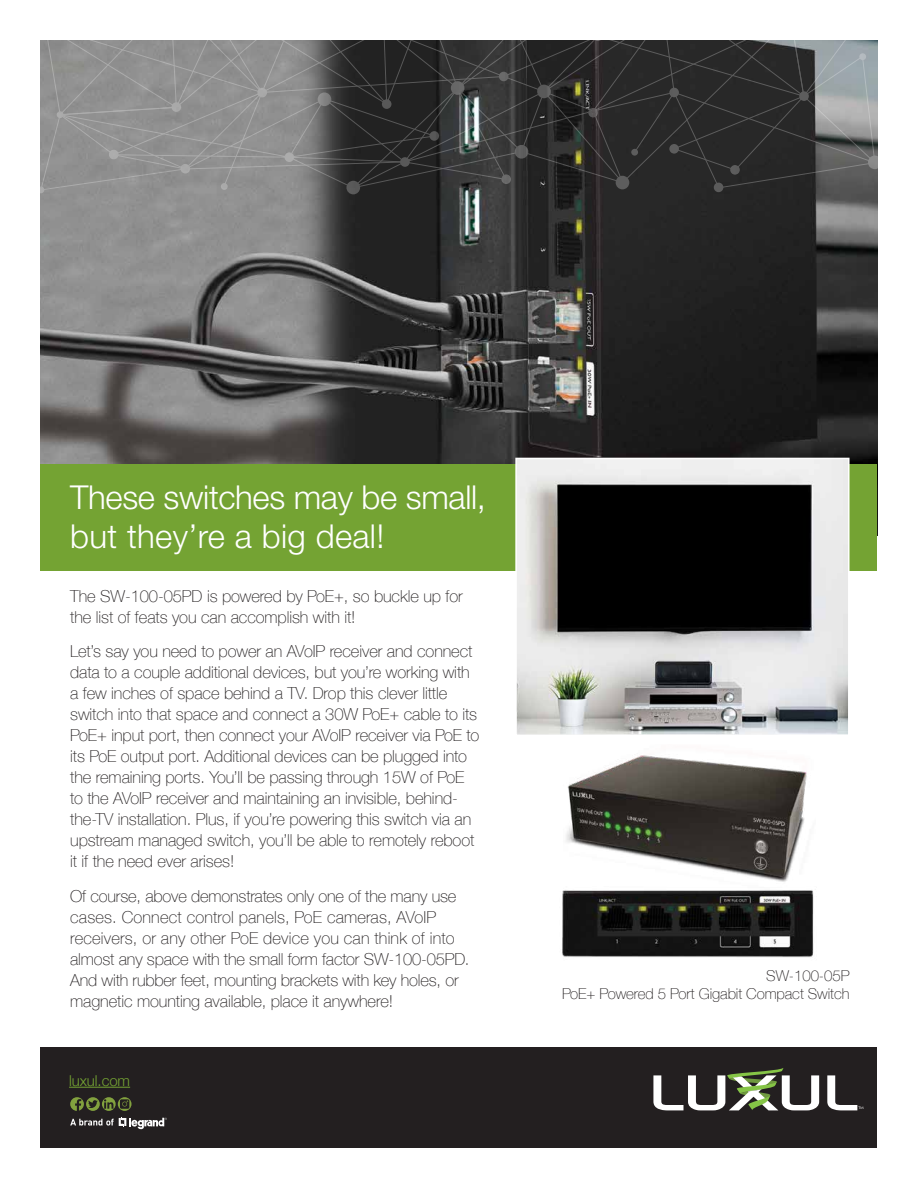
<style>
.page{position:relative;width:918px;height:1188px;background:#fff}
.page>*{position:absolute;margin:0;border:0;box-sizing:border-box;transform-origin:0 0}
.t1{font:300 33px/39.6px "Helvetica Neue LT Std";letter-spacing:-.01em;color:#fff}
.t2{font:100 16.5px/21px "Helvetica Neue";letter-spacing:-.005em;color:#231f20}
.t3{font:100 15px/18px "Helvetica Neue";letter-spacing:-.005em;color:#231f20;text-align:right}
.t4{font:300 15px "Helvetica Neue";letter-spacing:-.005em;color:#74a333}
</style>
<div class="page">
<div style="left:40px;top:1047px;width:838px;height:101px;background:#231f20"></div>
<svg style="left:653px;top:1068px;width:210px;height:42px"></svg>
<hr style="left:69px;top:1087px;width:61px;height:1px;background:#74a333">
<svg style="left:70px;top:1097px;width:62px;height:14px"></svg>
<img style="left:40px;top:193px;width:838px;height:271px">
<svg style="left:70px;top:1117px;width:97px;height:13px"></svg>
<div style="left:40px;top:464px;width:838px;height:107px;background:#74a333"></div>
<svg style="left:40px;top:40px;width:838px;height:153px;background:#565656"></svg>
<div style="left:669px;top:88px;width:10px;height:9px;background:#5d5d5d;border-radius:50%"></div>
<div style="left:499px;top:72px;width:9px;height:9px;background:#696969;border-radius:50%"></div>
<div style="left:382px;top:99px;width:9px;height:10px;background:#585858;border-radius:50%"></div>
<div style="left:257px;top:88px;width:10px;height:9px;background:#a9a9a9;border-radius:50%"></div>
<div style="left:172px;top:102px;width:9px;height:10px;background:#a9a9a9;border-radius:50%"></div>
<div style="left:57px;top:111px;width:7px;height:7px;background:#ababab;border-radius:50%"></div>
<img style="left:518px;top:461px;width:329px;height:272px">
<div style="left:515px;top:458px;width:335px;height:278px;border:2px solid #fff"></div>
<img style="left:562px;top:893px;width:252px;height:65px">
<img style="left:562px;top:755px;width:251px;height:138px">
<h1 class="t1" style="left:70px;top:476px;width:417px">These switches may be small, but they’re a big deal!</h1>
<p class="t2" style="left:70px;top:585px;width:394px">The SW-100-05PD is powered by PoE+, so buckle up for the list of feats you can accomplish with it!</p>
<p class="t2" style="left:70px;top:640px;width:411px">Let’s say you need to power an AVoIP receiver and connect data to a couple additional devices, but you’re working with a few inches of space behind a TV. Drop this clever little switch into that space and connect a 30W PoE+ cable to its PoE+ input port, then connect your AVoIP receiver via PoE to its PoE output port. Additional devices can be plugged into the remaining ports. You’ll be passing through 15W of PoE to the AVoIP receiver and maintaining an invisible, behind&shy;the-TV installation. Plus, if you’re powering this switch via an upstream managed switch, you’ll be able to remotely reboot it if the need ever arises!</p>
<p class="t2" style="left:70px;top:885px;width:401px">Of course, above demonstrates only one of the many use cases. Connect control panels, PoE cameras, AVoIP receivers, or any other PoE device you can think of into almost any space with the small form factor SW-100-05PD.<br>And with rubber feet, mounting brackets with key holes, or magnetic mounting available, place it anywhere!</p>
<p class="t4" style="left:69px;top:1068px;width:63px">luxul.com</p>
<p class="t3" style="left:562px;top:966px;width:289px">SW-100-05P<br>PoE+ Powered 5 Port Gigabit Compact Switch</p>
</div>
